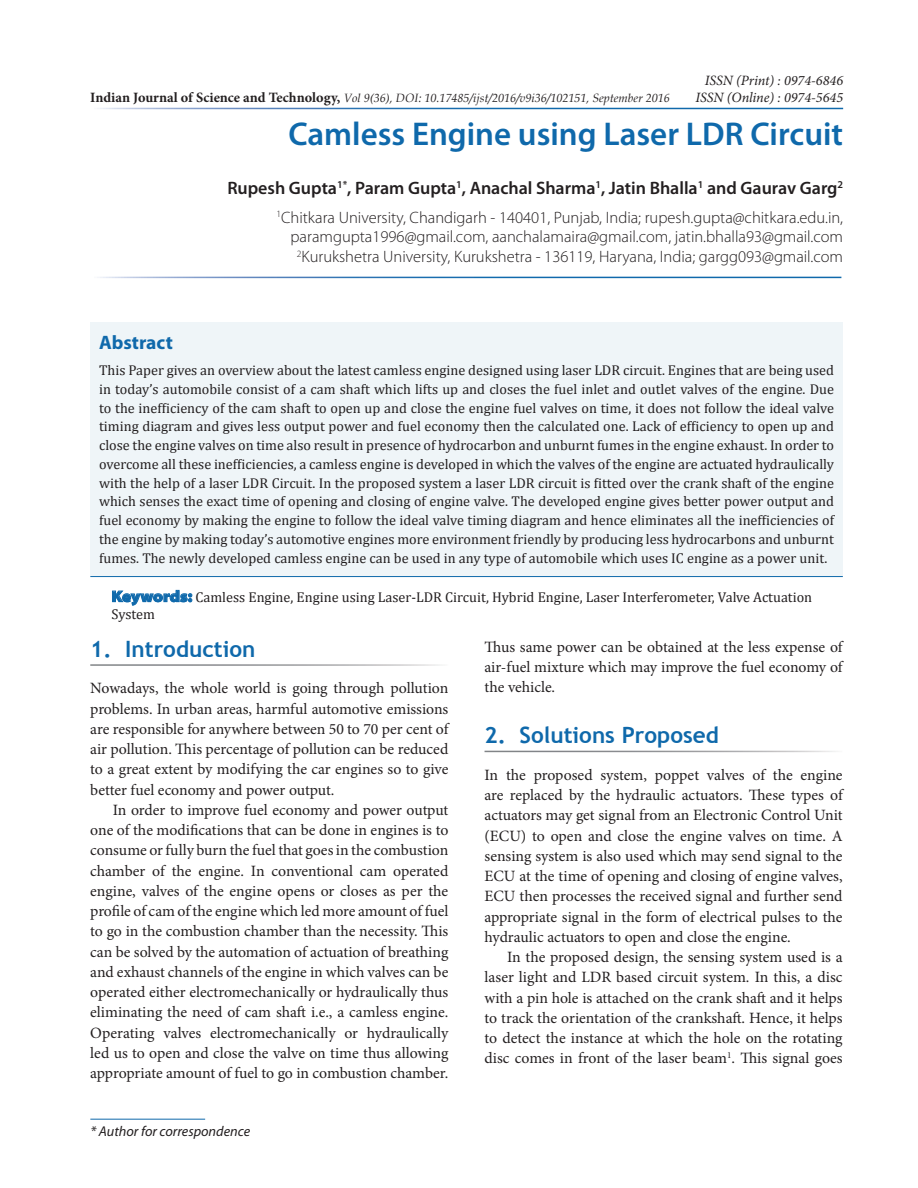
<style>
.page{position:relative;width:918px;height:1188px;background:#fff}
.page>*{position:absolute;margin:0;border:0;box-sizing:border-box;transform-origin:0 0}
.Heading{font:600 33px "Myriad Pro";color:#0f69ab}
.Body_Head{font:700 22.5px "Trebuchet MS";color:#0f69ab}
.Abstract_Header{font:700 19.5px "Myriad Pro";color:#0f69ab}
.Authors{font:600 18px "Myriad Pro";color:#231f20}
.Author_Affiliations{font:300 16.5px/19.8px "Myriad Pro";color:#231f20;text-align:right}
.Body_Text_Ind_L{font:15.75px/20.2px "Minion Pro";letter-spacing:-.005em;color:#231f20;text-align:justify}
.Body_Text{font:15.75px/20.2px "Minion Pro";letter-spacing:-.005em;color:#231f20;text-align:justify}
.Abstract_Body{font:14.25px/18.8px "Cambria";color:#231f20;text-align:justify}
.KeywordText{font:14.25px/17.1px "Cambria";color:#231f20}
.t1{font:italic 14.25px/17.1px "Minion Pro";color:#231f20;text-align:right}
.t2{font:italic 14.25px "Myriad Pro";color:#231f20}
.t3{font:italic 12px "Book Antiqua";color:#231f20}
.s1{font-family:"Minion Pro";font-weight:700;font-style:normal;font-size:14.25px}
.s2{font-family:"Myriad Pro";font-weight:900;font-stretch:semi-expanded;font-size:15.75px;color:#0f69ab}
</style>
<div class="page">
<hr style="left:90px;top:1119px;width:115px;height:1px;background:#0f69ab">
<div style="left:90px;top:322px;width:753px;height:254px;background:#eff5f8"></div>
<hr style="left:90px;top:576px;width:753px;height:1px;background:#0f69ab">
<svg style="left:112px;top:590px;width:80px;height:15px"></svg>
<p class="t3" style="left:90px;top:89px;width:581px"><span class="s1">Indian Journal of Science and Technology,</span> Vol 9(36), DOI: 10.17485/ijst/2016/v9i36/102151, September 2016</p>
<p class="t1" style="left:695px;top:71px;width:149px">ISSN (Print) : 0974-6846<br>ISSN (Online) : 0974-5645</p>
<p class="Heading" style="left:288px;top:113px;width:556px">Camless Engine using Laser LDR Circuit</p>
<p class="Authors" style="left:227px;top:177px;width:617px">Rupesh Gupta<sup>1*</sup>, Param Gupta<sup>1</sup>, Anachal Sharma<sup>1</sup>, Jatin Bhalla<sup>1</sup> and Gaurav Garg<sup>2</sup></p>
<p class="Author_Affiliations" style="left:276px;top:208px;width:568px"><sup>1</sup>Chitkara University, Chandigarh - 140401, Punjab, India; rupesh.gupta@chitkara.edu.in, paramgupta1996@gmail.com, aanchalamaira@gmail.com, jatin.bhalla93@gmail.com<br><sup>2</sup>Kurukshetra University, Kurukshetra - 136119, Haryana, India; gargg093@gmail.com</p>
<p class="Abstract_Header" style="left:99px;top:332px;width:75px">Abstract</p>
<p class="Abstract_Body" style="left:99px;top:361px;width:736px">This Paper gives an overview about the latest camless engine designed using laser LDR circuit. Engines that are being used in today’s automobile consist of a cam shaft which lifts up and closes the fuel inlet and outlet valves of the engine. Due to the inefficiency of the cam shaft to open up and close the engine fuel valves on time, it does not follow the ideal valve timing diagram and gives less output power and fuel economy then the calculated one. Lack of efficiency to open up and close the engine valves on time also result in presence of hydrocarbon and unburnt fumes in the engine exhaust. In order to overcome all these inefficiencies, a camless engine is developed in which the valves of the engine are actuated hydraulically with the help of a laser LDR Circuit. In the proposed system a laser LDR circuit is fitted over the crank shaft of the engine which senses the exact time of opening and closing of engine valve. The developed engine gives better power output and fuel economy by making the engine to follow the ideal valve timing diagram and hence eliminates all the inefficiencies of the engine by making today’s automotive engines more environment friendly by producing less hydrocarbons and unburnt fumes. The newly developed camless engine can be used in any type of automobile which uses IC engine as a power unit.</p>
<p class="KeywordText" style="left:112px;top:588px;width:702px"><span class="s2">Keywords:</span> Camless Engine, Engine using Laser-LDR Circuit, Hybrid Engine, Laser Interferometer, Valve Actuation<br>System</p>
<p class="Body_Head" style="left:90px;top:635px;width:167px">1. Introduction</p>
<p class="Body_Text" style="left:90px;top:678px;width:360px">Nowadays, the whole world is going through pollution problems. In urban areas, harmful automotive emissions are responsible for anywhere between 50 to 70 per cent of air pollution. This percentage of pollution can be reduced to a great extent by modifying the car engines so to give better fuel economy and power output.</p>
<p class="Body_Text_Ind_L" style="left:90px;top:800px;width:360px;text-indent:23px">In order to improve fuel economy and power output one of the modifications that can be done in engines is to consume or fully burn the fuel that goes in the combustion chamber of the engine. In conventional cam operated engine, valves of the engine opens or closes as per the profile of cam of the engine which led more amount of fuel to go in the combustion chamber than the necessity. This can be solved by the automation of actuation of breathing and exhaust channels of the engine in which valves can be operated either electromechanically or hydraulically thus eliminating the need of cam shaft i.e., a camless engine.<br>Operating valves electromechanically or hydraulically led us to open and close the valve on time thus allowing appropriate amount of fuel to go in combustion chamber.</p>
<p class="t2" style="left:90px;top:1124px;width:161px">* Author for correspondence</p>
<p class="Body_Text_Ind_L" style="left:485px;top:636px;width:360px">Thus same power can be obtained at the less expense of air-fuel mixture which may improve the fuel economy of the vehicle.</p>
<p class="Body_Head" style="left:485px;top:721px;width:236px">2. Solutions Proposed</p>
<p class="Body_Text" style="left:485px;top:765px;width:360px">In the proposed system, poppet valves of the engine are replaced by the hydraulic actuators. These types of actuators may get signal from an Electronic Control Unit (ECU) to open and close the engine valves on time. A sensing system is also used which may send signal to the ECU at the time of opening and closing of engine valves, ECU then processes the received signal and further send appropriate signal in the form of electrical pulses to the hydraulic actuators to open and close the engine.</p>
<p class="Body_Text_Ind_L" style="left:485px;top:947px;width:360px;text-indent:23px">In the proposed design, the sensing system used is a laser light and LDR based circuit system. In this, a disc with a pin hole is attached on the crank shaft and it helps to track the orientation of the crankshaft. Hence, it helps to detect the instance at which the hole on the rotating disc comes in front of the laser beam<sup>1</sup>. This signal goes</p>
</div>
